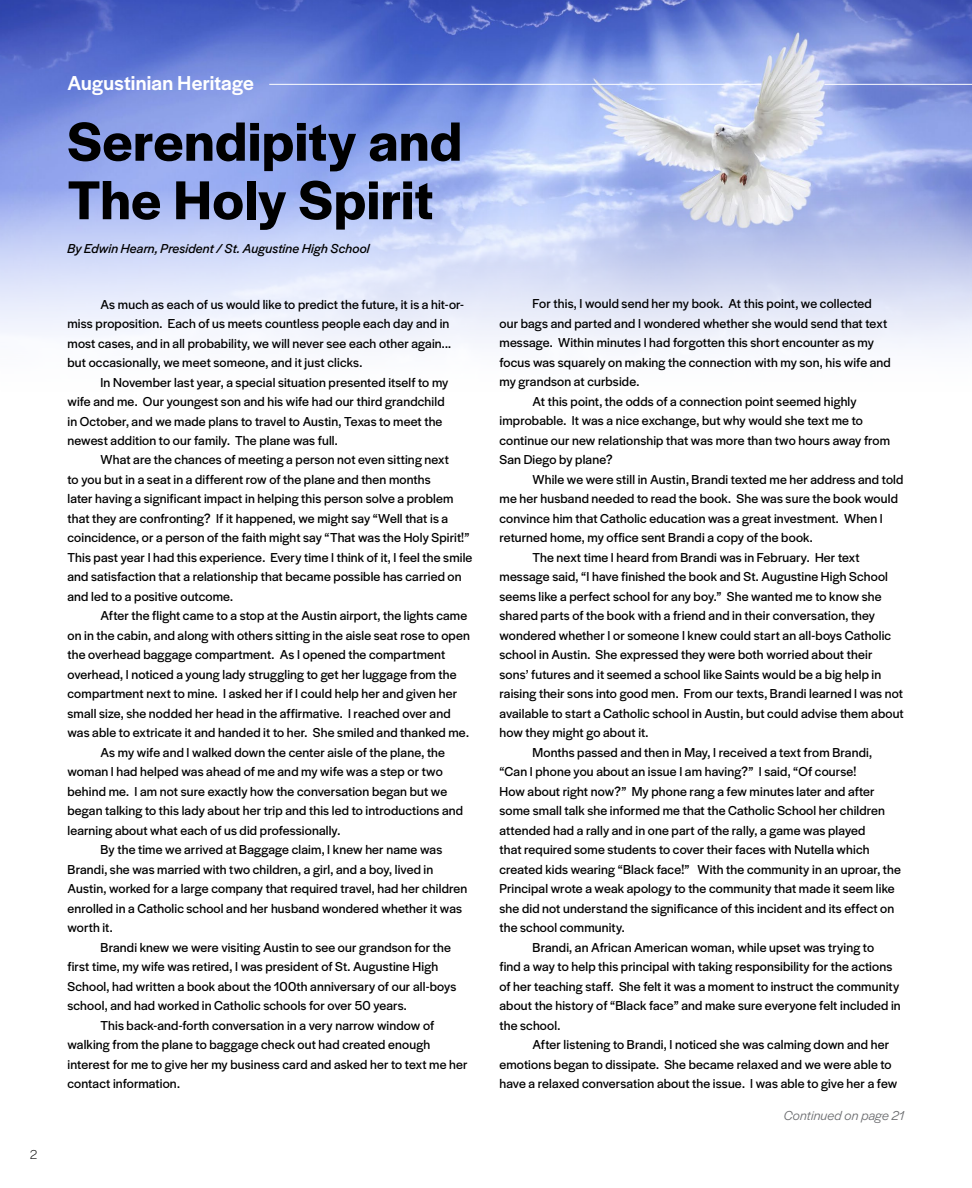
<style>
.page{position:relative;width:972px;height:1188px;background:#fff}
.page>*{position:absolute;margin:0;border:0;box-sizing:border-box;transform-origin:0 0}
.t1{font:600 57px/58.5px "Halyard Display";letter-spacing:.01em;color:#000}
.t2{font:500 21px "Halyard Display";letter-spacing:.01em;color:#fff}
.t3{font:13.5px/19.5px "Halyard Display";letter-spacing:.015em;color:#000}
.t4{font:italic 13.5px "Halyard Display";letter-spacing:.01em;color:#000}
.t5{font:italic 13.5px "Halyard Display";letter-spacing:.01em;color:#6d6e71}
.t6{font:300 13.5px "Halyard Display";color:#000}
</style>
<div class="page">
<img style="left:0;top:0;width:972px;height:349px">
<hr style="left:269px;top:84px;width:492px;height:1px;background:#fff">
<hr style="left:824px;top:84px;width:148px;height:1px;background:#fff">
<p class="t6" style="left:30px;top:1145px;width:8px">2</p>
<h2 class="t2" style="left:68px;top:68px;width:188px">Augustinian Heritage</h2>
<h1 class="t1" style="left:68px;top:109px;width:396px">Serendipity and<br>The Holy Spirit</h1>
<p class="t4" style="left:68px;top:239px;width:304px">By Edwin Hearn, President / St. Augustine High School</p>
<p class="t3" style="left:68px;top:294px;width:398px;text-indent:33px">As much as each of us would like to predict the future, it is a hit-or&shy;miss proposition. Each of us meets countless people each day and in most cases, and in all probability, we will never see each other again... but occasionally, we meet someone, and it just clicks.</p>
<p class="t3" style="left:68px;top:372px;width:382px;text-indent:33px">In November last year, a special situation presented itself to my wife and me. Our youngest son and his wife had our third grandchild in October, and we made plans to travel to Austin, Texas to meet the newest addition to our family. The plane was full.</p>
<p class="t3" style="left:68px;top:450px;width:406px;text-indent:33px">What are the chances of meeting a person not even sitting next<br>to you but in a seat in a different row of the plane and then months<br>later having a significant impact in helping this person solve a problem that they are confronting? If it happened, we might say “Well that is a coincidence, or a person of the faith might say “That was the Holy Spirit!” This past year I had this experience. Every time I think of it, I feel the smile and satisfaction that a relationship that became possible has carried on and led to a positive outcome.</p>
<p class="t3" style="left:100px;top:605px;width:368px">After the flight came to a stop at the Austin airport, the lights came</p>
<p class="t3" style="left:68px;top:625px;width:404px">on in the cabin, and along with others sitting in the aisle seat rose to open</p>
<p class="t3" style="left:68px;top:644px;width:379px">the overhead baggage compartment. As I opened the compartment</p>
<p class="t3" style="left:68px;top:664px;width:391px">overhead, I noticed a young lady struggling to get her luggage from the</p>
<p class="t3" style="left:68px;top:683px;width:391px">compartment next to mine. I asked her if I could help her and given her</p>
<p class="t3" style="left:68px;top:703px;width:385px">small size, she nodded her head in the affirmative. I reached over and</p>
<p class="t3" style="left:68px;top:722px;width:403px">was able to extricate it and handed it to her. She smiled and thanked me.</p>
<p class="t3" style="left:100px;top:742px;width:346px">As my wife and I walked down the center aisle of the plane, the</p>
<p class="t3" style="left:68px;top:761px;width:377px">woman I had helped was ahead of me and my wife was a step or two</p>
<p class="t3" style="left:68px;top:781px;width:381px">behind me. I am not sure exactly how the conversation began but we</p>
<p class="t3" style="left:68px;top:800px;width:397px">began talking to this lady about her trip and this led to introductions and</p>
<p class="t3" style="left:68px;top:820px;width:274px">learning about what each of us did professionally.</p>
<p class="t3" style="left:100px;top:839px;width:343px">By the time we arrived at Baggage claim, I knew her name was</p>
<p class="t3" style="left:68px;top:859px;width:367px">Brandi, she was married with two children, a girl, and a boy, lived in</p>
<p class="t3" style="left:68px;top:878px;width:401px">Austin, worked for a large company that required travel, had her children</p>
<p class="t3" style="left:68px;top:898px;width:396px">enrolled in a Catholic school and her husband wondered whether it was</p>
<p class="t3" style="left:68px;top:917px;width:47px">worth it.</p>
<p class="t3" style="left:100px;top:937px;width:352px">Brandi knew we were visiting Austin to see our grandson for the</p>
<p class="t3" style="left:68px;top:956px;width:372px">first time, my wife was retired, I was president of St. Augustine High</p>
<p class="t3" style="left:68px;top:976px;width:390px">School, had written a book about the 100th anniversary of our all-boys</p>
<p class="t3" style="left:68px;top:995px;width:341px">school, and had worked in Catholic schools for over 50 years.</p>
<p class="t3" style="left:100px;top:1015px;width:335px">This back-and-forth conversation in a very narrow window of</p>
<p class="t3" style="left:68px;top:1034px;width:364px">walking from the plane to baggage check out had created enough</p>
<p class="t3" style="left:68px;top:1054px;width:402px">interest for me to give her my business card and asked her to text me her</p>
<p class="t3" style="left:68px;top:1073px;width:114px">contact information.</p>
<p class="t3" style="left:532px;top:293px;width:341px">For this, I would send her my book. At this point, we collected</p>
<p class="t3" style="left:500px;top:313px;width:389px">our bags and parted and I wondered whether she would send that text</p>
<p class="t3" style="left:500px;top:332px;width:376px">message. Within minutes I had forgotten this short encounter as my</p>
<p class="t3" style="left:500px;top:352px;width:393px">focus was squarely on making the connection with my son, his wife and</p>
<p class="t3" style="left:500px;top:371px;width:141px">my grandson at curbside.</p>
<p class="t3" style="left:532px;top:391px;width:326px">At this point, the odds of a connection point seemed highly</p>
<p class="t3" style="left:500px;top:410px;width:365px">improbable. It was a nice exchange, but why would she text me to</p>
<p class="t3" style="left:500px;top:430px;width:392px">continue our new relationship that was more than two hours away from</p>
<p class="t3" style="left:500px;top:449px;width:115px">San Diego by plane?</p>
<p class="t3" style="left:532px;top:469px;width:372px">While we were still in Austin, Brandi texted me her address and told</p>
<p class="t3" style="left:500px;top:488px;width:400px">me her husband needed to read the book. She was sure the book would</p>
<p class="t3" style="left:500px;top:508px;width:385px">convince him that Catholic education was a great investment. When I</p>
<p class="t3" style="left:500px;top:527px;width:315px">returned home, my office sent Brandi a copy of the book.</p>
<p class="t3" style="left:532px;top:547px;width:329px">The next time I heard from Brandi was in February. Her text</p>
<p class="t3" style="left:500px;top:566px;width:390px">message said, “I have finished the book and St. Augustine High School</p>
<p class="t3" style="left:500px;top:586px;width:384px">seems like a perfect school for any boy.” She wanted me to know she</p>
<p class="t3" style="left:500px;top:605px;width:377px">shared parts of the book with a friend and in their conversation, they</p>
<p class="t3" style="left:500px;top:625px;width:393px">wondered whether I or someone I knew could start an all-boys Catholic</p>
<p class="t3" style="left:500px;top:644px;width:374px">school in Austin. She expressed they were both worried about their</p>
<p class="t3" style="left:500px;top:664px;width:383px">sons’ futures and it seemed a school like Saints would be a big help in</p>
<p class="t3" style="left:500px;top:683px;width:405px">raising their sons into good men. From our texts, Brandi learned I was not</p>
<p class="t3" style="left:500px;top:703px;width:406px">available to start a Catholic school in Austin, but could advise them about</p>
<p class="t3" style="left:500px;top:722px;width:151px">how they might go about it.</p>
<p class="t3" style="left:532px;top:742px;width:341px">Months passed and then in May, I received a text from Brandi,</p>
<p class="t3" style="left:499px;top:761px;width:358px">“Can I phone you about an issue I am having?” I said, “Of course!</p>
<p class="t3" style="left:499px;top:781px;width:377px">How about right now?” My phone rang a few minutes later and after</p>
<p class="t3" style="left:499px;top:800px;width:387px">some small talk she informed me that the Catholic School her children</p>
<p class="t3" style="left:499px;top:820px;width:367px">attended had a rally and in one part of the rally, a game was played</p>
<p class="t3" style="left:499px;top:839px;width:372px">that required some students to cover their faces with Nutella which</p>
<p class="t3" style="left:499px;top:859px;width:403px">created kids wearing “Black face!” With the community in an uproar, the</p>
<p class="t3" style="left:499px;top:878px;width:397px">Principal wrote a weak apology to the community that made it seem like</p>
<p class="t3" style="left:499px;top:898px;width:396px">she did not understand the significance of this incident and its effect on</p>
<p class="t3" style="left:499px;top:917px;width:127px">the school community.</p>
<p class="t3" style="left:532px;top:937px;width:343px">Brandi, an African American woman, while upset was trying to</p>
<p class="t3" style="left:499px;top:956px;width:394px">find a way to help this principal with taking responsibility for the actions</p>
<p class="t3" style="left:499px;top:976px;width:401px">of her teaching staff. She felt it was a moment to instruct the community</p>
<p class="t3" style="left:499px;top:995px;width:403px">about the history of “Black face” and make sure everyone felt included in</p>
<p class="t3" style="left:499px;top:1015px;width:62px">the school.</p>
<p class="t3" style="left:532px;top:1034px;width:358px">After listening to Brandi, I noticed she was calming down and her</p>
<p class="t3" style="left:499px;top:1054px;width:394px">emotions began to dissipate. She became relaxed and we were able to</p>
<p class="t3" style="left:499px;top:1073px;width:399px">have a relaxed conversation about the issue. I was able to give her a few</p>
<p class="t5" style="left:784px;top:1106px;width:122px">Continued on page 21</p>
</div>
